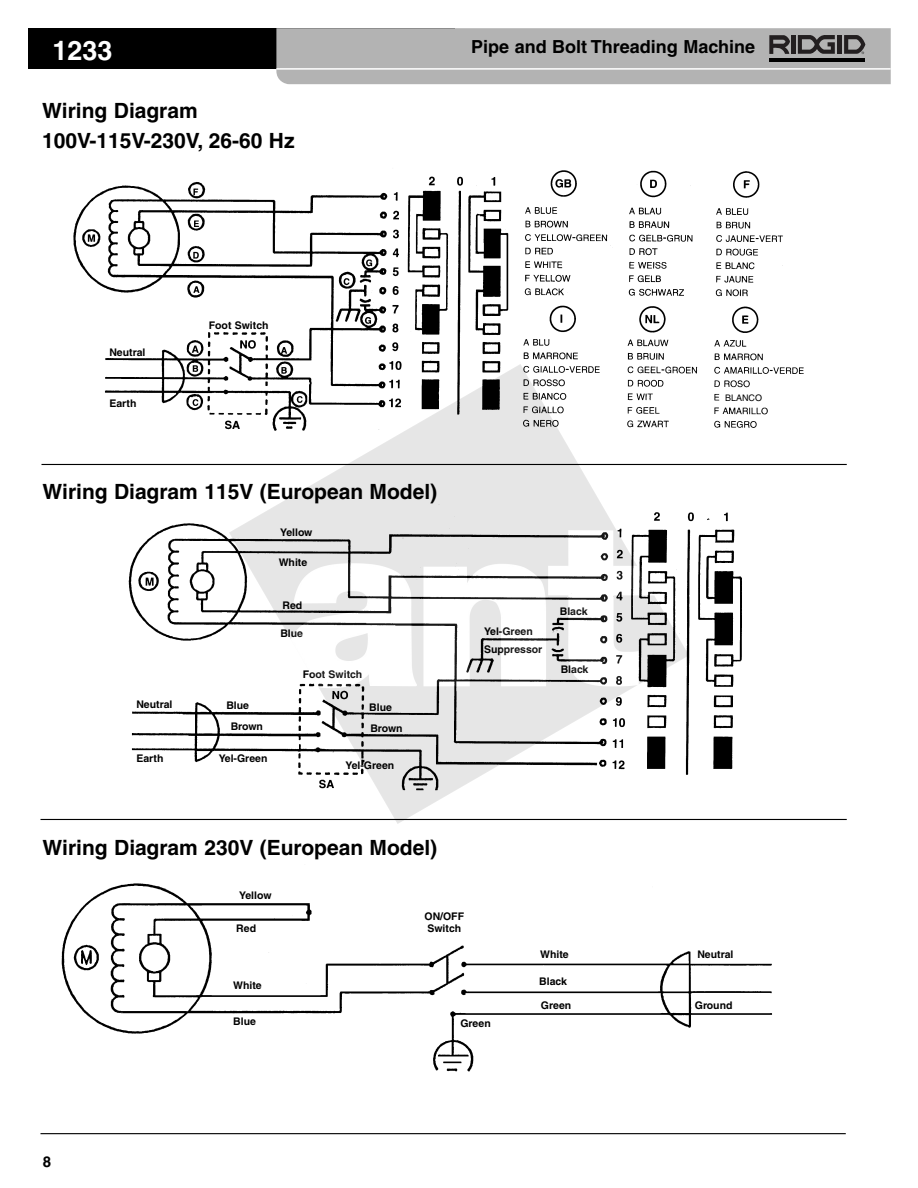
<style>
.page{position:relative;width:918px;height:1188px;background:#fff}
.page>*{position:absolute;margin:0;border:0;box-sizing:border-box;transform-origin:0 0}
.t1{font:700 27px "Helvetica";color:#fff}
.t2{font:700 21px/30px "Helvetica";color:#000}
.t3{font:700 18px "Helvetica";color:#000}
.t4{font:700 15px "Helvetica";color:#000}
.t5{font:700 10.5px/12.6px "Helvetica";color:#000}
.t6{font:9px "Helvetica";color:#000}
</style>
<div class="page">
<hr style="left:40px;top:1133px;width:806px;height:1px;background:#000">
<div style="left:28px;top:28px;width:427px;height:41px;background:#000"></div>
<svg style="left:276px;top:28px;width:615px;height:56px;background:#aeaeae"></svg>
<img style="left:73px;top:170px;width:731px;height:260px">
<img style="left:128px;top:512px;width:614px;height:258px">
<img style="left:61px;top:883px;width:711px;height:189px">
<div style="left:724px;top:393px;width:66px;height:12px;background:#fff"></div>
<hr style="left:42px;top:464px;width:805px;height:1px;background:#000">
<hr style="left:40px;top:819px;width:807px;height:1px;background:#000">
<img style="left:230px;top:364px;width:459px;height:460px">
<h1 class="t1" style="left:52px;top:40px;width:62px">1233</h1>
<h3 class="t3" style="left:471px;top:40px;width:285px">Pipe and Bolt Threading Machine</h3>
<h2 class="t2" style="left:42px;top:98px;width:254px">Wiring Diagram<br>100V-115V-230V, 26-60 Hz</h2>
<p class="t5" style="left:109px;top:347px;width:38px">Neutral</p>
<p class="t5" style="left:109px;top:398px;width:29px">Earth</p>
<p class="t5" style="left:209px;top:320px;width:61px">Foot Switch</p>
<h2 class="t2" style="left:42px;top:478px;width:396px">Wiring Diagram 115V (European Model)</h2>
<p class="t5" style="left:280px;top:527px;width:34px">Yellow</p>
<p class="t5" style="left:279px;top:557px;width:30px">White</p>
<p class="t5" style="left:136px;top:699px;width:38px">Neutral</p>
<p class="t5" style="left:226px;top:700px;width:24px">Blue</p>
<p class="t5" style="left:136px;top:753px;width:29px">Earth</p>
<p class="t5" style="left:231px;top:721px;width:34px">Brown</p>
<p class="t5" style="left:219px;top:753px;width:50px">Yel-Green</p>
<p class="t5" style="left:282px;top:600px;width:21px">Red</p>
<p class="t5" style="left:280px;top:628px;width:24px">Blue</p>
<p class="t5" style="left:303px;top:669px;width:61px">Foot Switch</p>
<p class="t5" style="left:369px;top:702px;width:24px">Blue</p>
<p class="t5" style="left:370px;top:723px;width:34px">Brown</p>
<p class="t5" style="left:346px;top:760px;width:50px">Yel-Green</p>
<p class="t5" style="left:484px;top:626px;width:50px">Yel-Green</p>
<p class="t5" style="left:484px;top:644px;width:60px">Suppressor</p>
<p class="t5" style="left:560px;top:606px;width:29px">Black</p>
<p class="t5" style="left:561px;top:664px;width:29px">Black</p>
<h2 class="t2" style="left:42px;top:835px;width:396px">Wiring Diagram 230V (European Model)</h2>
<p class="t5" style="left:239px;top:890px;width:34px">Yellow</p>
<p class="t5" style="left:236px;top:923px;width:21px">Red</p>
<p class="t5" style="left:425px;top:911px;width:41px">ON/OFF<br>Switch</p>
<p class="t5" style="left:540px;top:949px;width:30px">White</p>
<h3 class="t4" style="left:43px;top:1156px;width:10px">8</h3>
<p class="t5" style="left:233px;top:980px;width:30px">White</p>
<p class="t5" style="left:233px;top:1016px;width:24px">Blue</p>
<p class="t5" style="left:460px;top:1018px;width:32px">Green</p>
<p class="t5" style="left:539px;top:976px;width:29px">Black</p>
<p class="t5" style="left:541px;top:1000px;width:32px">Green</p>
<p class="t6" style="left:725px;top:394px;width:39px">BLANCO</p>
<p class="t5" style="left:697px;top:949px;width:38px">Neutral</p>
<p class="t5" style="left:695px;top:1000px;width:39px">Ground</p>
</div>
